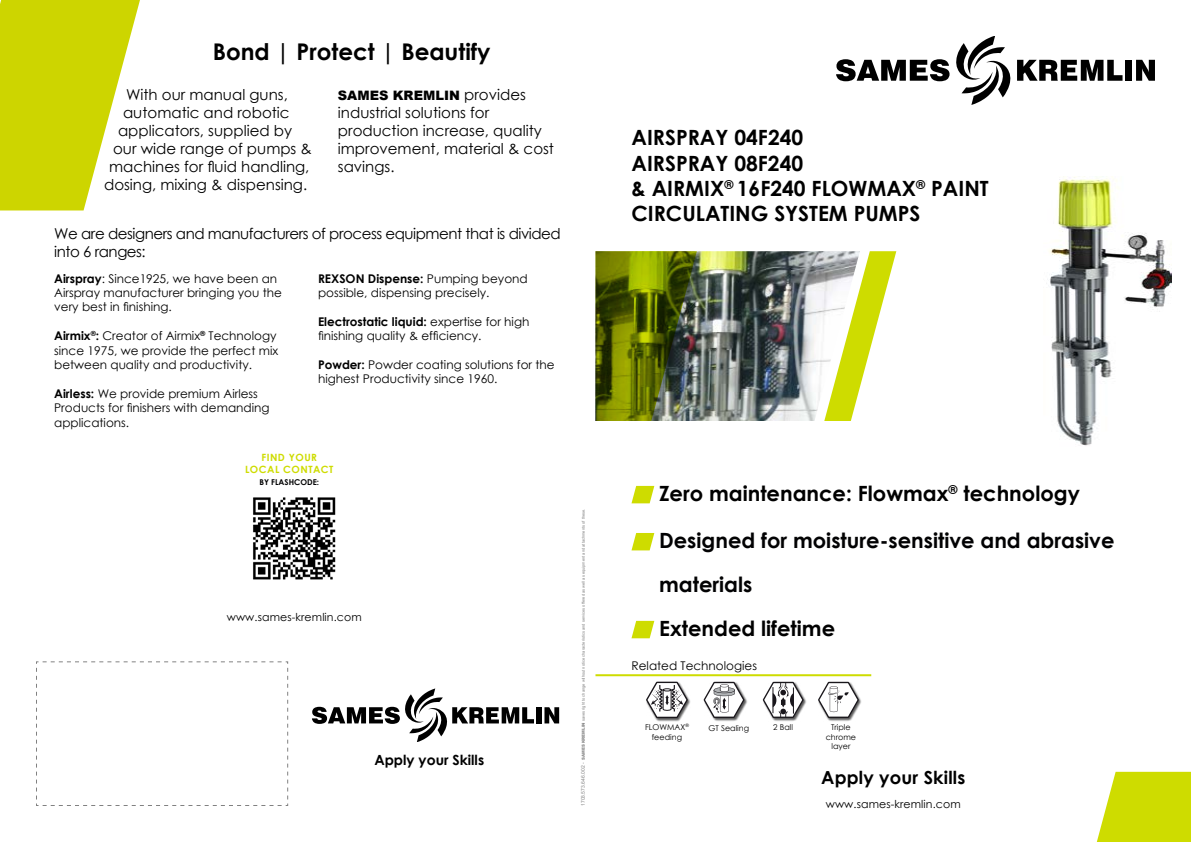
<style>
.page{position:relative;width:1191px;height:842px;background:#fff}
.page>*{position:absolute;margin:0;border:0;box-sizing:border-box;transform-origin:0 0}
.t1{font:700 23px "Century Gothic";color:#000}
.t2{font:700 21px/25.2px "Century Gothic";color:#000}
.t3{font:700 21px/44px "Century Gothic";color:#020203}
.t4{font:700 18px "Century Gothic";letter-spacing:.01em;color:#000}
.t5{font:15px/18px "Century Gothic";color:#000}
.t6{font:15px/18px "Century Gothic";letter-spacing:-.03em;color:#000}
.t7{font:700 14px "Century Gothic";color:#000}
.t8{font:900 13px "Arial";color:#000}
.t9{font:12px/14.4px "Century Gothic";color:#000}
.t10{font:11px "Century Gothic";letter-spacing:.01em;color:#000}
.t11{font:700 10px/12px "Century Gothic";letter-spacing:.05em;color:#cedc00;text-align:center}
.t12{font:8px/9.6px "Century Gothic";color:#000;text-align:center}
.t13{font:700 8px "Century Gothic";color:#020203}
.t14{font:4.7px "Century Gothic";color:#000}
.t15{font:4px "Arial";color:#878787}
.s1{font-family:"Century Gothic";font-weight:400;font-size:15px}
.s2{font-weight:700}
.s3{font-size:5px}
.s4{font-weight:900}
</style>
<div class="page">
<img style="left:1049px;top:176px;width:122px;height:270px">
<svg style="left:860px;top:251px;width:36px;height:136px"></svg>
<img style="left:697px;top:251px;width:163px;height:170px">
<img style="left:595px;top:251px;width:102px;height:170px">
<div style="left:646px;top:681px;width:44px;height:40px;background:#000;opacity:.65"></div>
<svg style="left:646px;top:682px;width:42px;height:36px"></svg>
<div style="left:704px;top:681px;width:43px;height:40px;background:#000;opacity:.65"></div>
<svg style="left:703px;top:682px;width:41px;height:36px"></svg>
<div style="left:763px;top:681px;width:43px;height:40px;background:#000;opacity:.65"></div>
<svg style="left:763px;top:682px;width:40px;height:36px"></svg>
<div style="left:818px;top:681px;width:43px;height:40px;background:#000;opacity:.65"></div>
<svg style="left:818px;top:682px;width:41px;height:36px"></svg>
<svg style="left:1096px;top:772px;width:95px;height:70px;background:#d3df1b"></svg>
<svg style="left:836px;top:59px;width:113px;height:22px"></svg>
<svg style="left:1017px;top:60px;width:105px;height:21px"></svg>
<div style="left:1125px;top:60px;width:7px;height:21px;background:#000"></div>
<svg style="left:1136px;top:60px;width:19px;height:21px"></svg>
<svg style="left:956px;top:36px;width:55px;height:69px"></svg>
<img style="left:253px;top:497px;width:83px;height:83px">
<svg style="left:36px;top:661px;width:253px;height:145px"></svg>
<div style="left:536px;top:707px;width:5px;height:16px;background:#000"></div>
<svg style="left:544px;top:707px;width:15px;height:16px"></svg>
<svg style="left:312px;top:689px;width:222px;height:53px"></svg>
<svg style="left:0;top:0;width:140px;height:210px"></svg>
<svg style="left:631px;top:533px;width:23px;height:17px"></svg>
<svg style="left:631px;top:621px;width:23px;height:17px"></svg>
<svg style="left:631px;top:486px;width:23px;height:17px"></svg>
<hr style="left:595px;top:674px;width:276px;height:2px;background:#cedc00">
<h1 class="t1" style="left:213px;top:34px;width:279px">Bond | Protect | Beautify</h1>
<p class="t5" style="left:126px;top:86px;width:163px">With our manual guns,</p>
<p class="t5" style="left:123px;top:104px;width:168px">automatic and robotic</p>
<p class="t5" style="left:118px;top:122px;width:176px">applicators, supplied by</p>
<p class="t5" style="left:113px;top:140px;width:200px">our wide range of pumps &amp;</p>
<p class="t5" style="left:109px;top:158px;width:202px">machines for fluid handling,</p>
<p class="t5" style="left:104px;top:176px;width:205px">dosing, mixing &amp; dispensing.</p>
<p class="t8" style="left:338px;top:86px;width:189px">SAMES KREMLIN <span class="s1">provides</span></p>
<p class="t5" style="left:338px;top:104px;width:218px">industrial solutions for production increase, quality improvement, material &amp; cost savings.</p>
<p class="t6" style="left:54px;top:224px;width:508px">We are designers and manufacturers of process equipment that is divided into 6 ranges:</p>
<p class="t9" style="left:54px;top:271px;width:229px"><span class="s2">Airspray</span>: Since1925, we have been an<br>Airspray manufacturer bringing you the very best in finishing.</p>
<p class="t9" style="left:54px;top:328px;width:225px"><span class="s2">Airmix</span><sup>®</sup><span class="s2">:</span> Creator of Airmix<sup>®</sup> Technology since 1975, we provide the perfect mix between quality and productivity.</p>
<p class="t9" style="left:54px;top:386px;width:217px"><span class="s2">Airless:</span> We provide premium Airless<br>Products for finishers with demanding applications.</p>
<p class="t9" style="left:318px;top:271px;width:211px"><span class="s2">REXSON Dispense:</span> Pumping beyond possible, dispensing precisely.</p>
<p class="t9" style="left:318px;top:314px;width:213px"><span class="s2">Electrostatic liquid:</span> expertise for high finishing quality &amp; efficiency.</p>
<p class="t9" style="left:318px;top:357px;width:238px"><span class="s2">Powder:</span> Powder coating solutions for the highest Productivity since 1960.</p>
<p class="t11" style="left:245px;top:451px;width:90px">FIND YOUR<br>LOCAL CONTACT</p>
<p class="t13" style="left:259px;top:476px;width:61px">BY FLASHCODE:</p>
<p class="t10" style="left:227px;top:609px;width:136px">www.sames-kremlin.com</p>
<p class="t7" style="left:374px;top:749px;width:111px">Apply your Skills</p>
<p class="t15" style="left:581px;top:806px;width:299px;rotate:-90deg"><span class="s3">1703.573.646.002 -</span> <span class="s4">SAMES KREMLIN</span> saves right to change without notice characteristics and services offered as well as equipment and attachments of these.</p>
<h2 class="t2" style="left:631px;top:124px;width:359px">AIRSPRAY 04F240<br>AIRSPRAY 08F240<br>&amp; AIRMIX<sup>®</sup> 16F240 FLOWMAX<sup>®</sup> PAINT<br>CIRCULATING SYSTEM PUMPS</h2>
<h2 class="t2" style="left:659px;top:480px;width:422px">Zero maintenance: Flowmax<sup>®</sup> technology</h2>
<h2 class="t3" style="left:659px;top:517px;width:457px">Designed for moisture-sensitive and abrasive materials</h2>
<h2 class="t2" style="left:659px;top:615px;width:177px">Extended lifetime</h2>
<p class="t9" style="left:631px;top:659px;width:127px">Related Technologies</p>
<p class="t14" style="left:685px;top:722px;width:5px">®</p>
<p class="t12" style="left:645px;top:722px;width:42px">FLOWMAX</p>
<p class="t12" style="left:708px;top:723px;width:42px">GT Sealing</p>
<p class="t12" style="left:773px;top:722px;width:21px">2 Ball</p>
<p class="t12" style="left:652px;top:732px;width:32px">feeding</p>
<p class="t12" style="left:825px;top:722px;width:32px">Triple chrome layer</p>
<h3 class="t4" style="left:821px;top:764px;width:145px">Apply your Skills</h3>
<p class="t10" style="left:825px;top:796px;width:136px">www.sames-kremlin.com</p>
</div>
